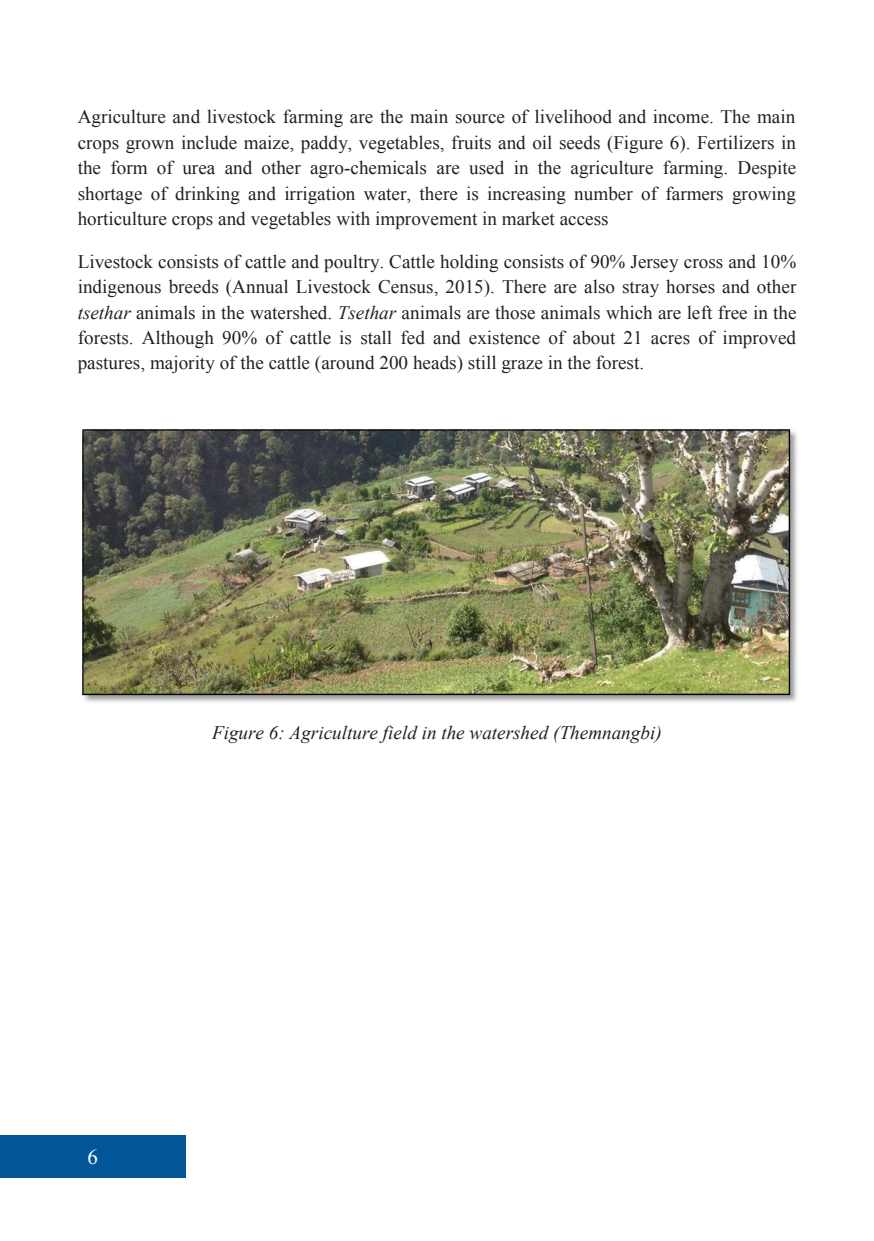
<style>
.page{position:relative;width:874px;height:1241px;background:#fff}
.page>*{position:absolute;margin:0;border:0;box-sizing:border-box;transform-origin:0 0}
.t1{font:21px "Times New Roman";color:#fff}
.t2{font:19.07px/25.2px "Times New Roman";color:#231f20;text-align:justify}
.t3{font:italic 19.07px "Times New Roman";color:#231f20}
.s1{font-style:italic}
</style>
<div class="page">
<div style="left:0;top:1134px;width:185px;height:43px;background:#015599"></div>
<img style="left:82px;top:429px;width:715px;height:273px">
<p class="t2" style="left:78px;top:104px;width:719px">Agriculture and livestock farming are the main source of livelihood and income. The main crops grown include maize, paddy, vegetables, fruits and oil seeds (Figure 6). Fertilizers in the form of urea and other agro-chemicals are used in the agriculture farming. Despite shortage of drinking and irrigation water, there is increasing number of farmers growing horticulture crops and vegetables with improvement in market access</p>
<p class="t2" style="left:78px;top:248px;width:720px">Livestock consists of cattle and poultry. Cattle holding consists of 90% Jersey cross and 10% indigenous breeds (Annual Livestock Census, 2015). There are also stray horses and other <span class="s1">tsethar</span> animals in the watershed. <span class="s1">Tsethar</span> animals are those animals which are left free in the forests. Although 90% of cattle is stall fed and existence of about 21 acres of improved pastures, majority of the cattle (around 200 heads) still graze in the forest.</p>
<p class="t3" style="left:212px;top:719px;width:451px">Figure 6: Agriculture field in the watershed (Themnangbi)</p>
<p class="t1" style="left:87px;top:1142px;width:12px">6</p>
</div>
